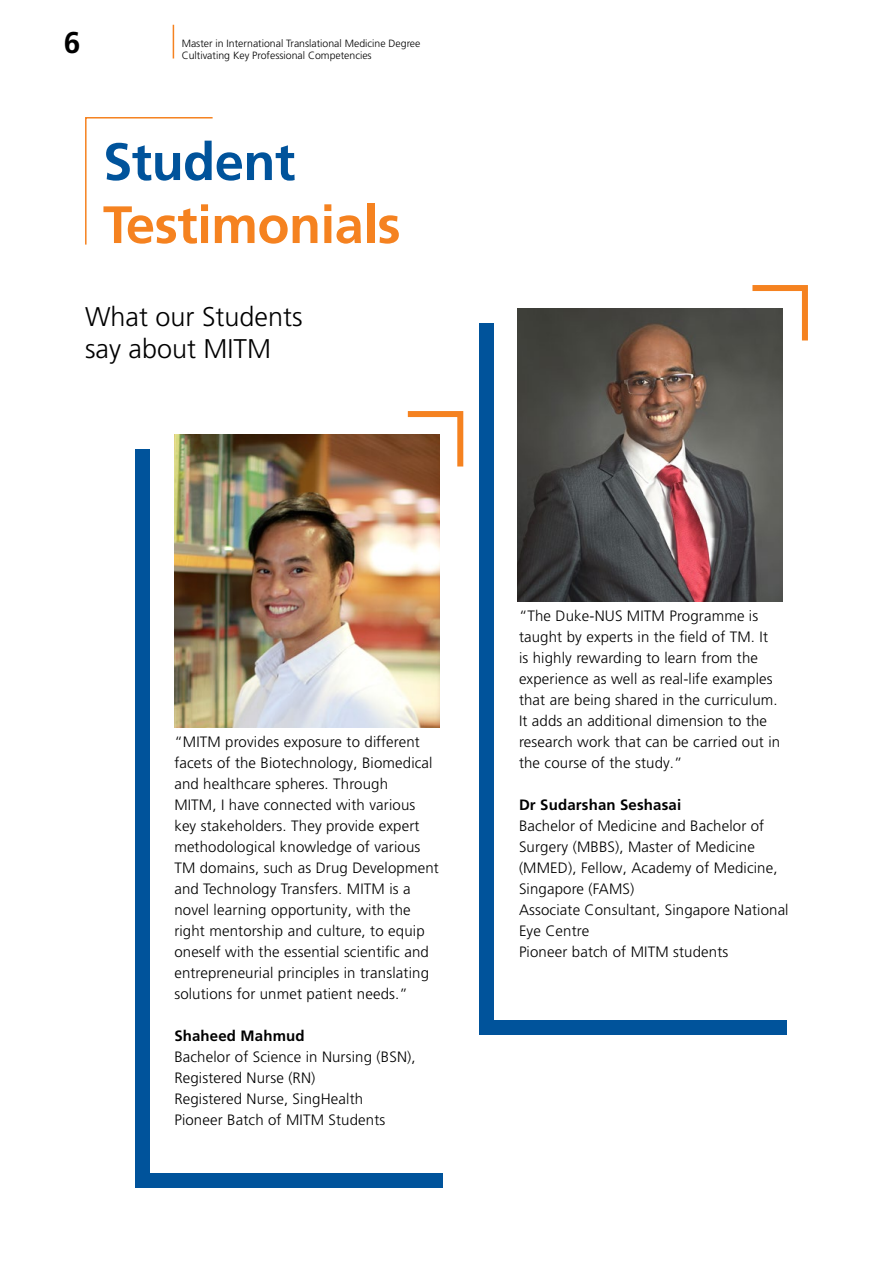
<style>
.page{position:relative;width:893px;height:1263px;background:#fff}
.page>*{position:absolute;margin:0;border:0;box-sizing:border-box;transform-origin:0 0}
.t1{font:700 52.5px "Frutiger LT Pro";letter-spacing:-.01em;color:#f58220}
.t2{font:700 52.5px "Frutiger LT Pro";letter-spacing:-.01em;color:#00539b}
.t3{font:700 30px "Frutiger LT Pro";color:#000}
.t4{font:300 27px/31.5px "Frutiger LT Pro";color:#000}
.t5{font:300 15px/21px "Frutiger LT Pro";letter-spacing:.01em;color:#000}
.t6{font:700 15px "Frutiger LT Pro";letter-spacing:.01em;color:#000}
.t7{font:300 10.5px/12px "Frutiger LT Pro";color:#000}
</style>
<div class="page">
<div style="left:480px;top:323px;width:307px;height:711px;background:#00539b"></div>
<div style="left:495px;top:308px;width:307px;height:711px;background:#fff"></div>
<svg style="left:752px;top:285px;width:56px;height:56px"></svg>
<img style="left:518px;top:308px;width:265px;height:293px">
<div style="left:135px;top:449px;width:307px;height:738px;background:#00539b"></div>
<div style="left:150px;top:434px;width:307px;height:738px;background:#fff"></div>
<svg style="left:407px;top:411px;width:57px;height:56px"></svg>
<img style="left:175px;top:434px;width:265px;height:293px">
<svg style="left:85px;top:117px;width:128px;height:128px"></svg>
<hr style="left:173px;top:25px;width:1px;height:34px;background:#f58220">
<h2 class="t3" style="left:64px;top:25px;width:18px">6</h2>
<p class="t7" style="left:182px;top:37px;width:240px">Master in International Translational Medicine Degree<br>Cultivating Key Professional Competencies</p>
<h1 class="t2" style="left:103px;top:131px;width:194px">Student</h1>
<h1 class="t1" style="left:103px;top:194px;width:299px">Testimonials</h1>
<h3 class="t4" style="left:85px;top:301px;width:219px">What our Students say about MITM</h3>
<p class="t5" style="left:174px;top:731px;width:266px">“MITM provides exposure to different facets of the Biotechnology, Biomedical and healthcare spheres. Through<br>MITM, I have connected with various key stakeholders. They provide expert methodological knowledge of various TM domains, such as Drug Development and Technology Transfers. MITM is a novel learning opportunity, with the right mentorship and culture, to equip oneself with the essential scientific and entrepreneurial principles in translating solutions for unmet patient needs.”</p>
<p class="t6" style="left:174px;top:1027px;width:132px">Shaheed Mahmud</p>
<p class="t5" style="left:174px;top:1046px;width:243px">Bachelor of Science in Nursing (BSN),<br>Registered Nurse (RN)<br>Registered Nurse, SingHealth<br>Pioneer Batch of MITM Students</p>
<p class="t5" style="left:519px;top:605px;width:263px">“The Duke-NUS MITM Programme is taught by experts in the field of TM. It is highly rewarding to learn from the experience as well as real-life examples that are being shared in the curriculum.<br>It adds an additional dimension to the research work that can be carried out in the course of the study.”</p>
<p class="t6" style="left:519px;top:796px;width:164px">Dr Sudarshan Seshasai</p>
<p class="t5" style="left:519px;top:815px;width:271px">Bachelor of Medicine and Bachelor of<br>Surgery (MBBS), Master of Medicine (MMED), Fellow, Academy of Medicine,<br>Singapore (FAMS)<br>Associate Consultant, Singapore National<br>Eye Centre<br>Pioneer batch of MITM students</p>
</div>
